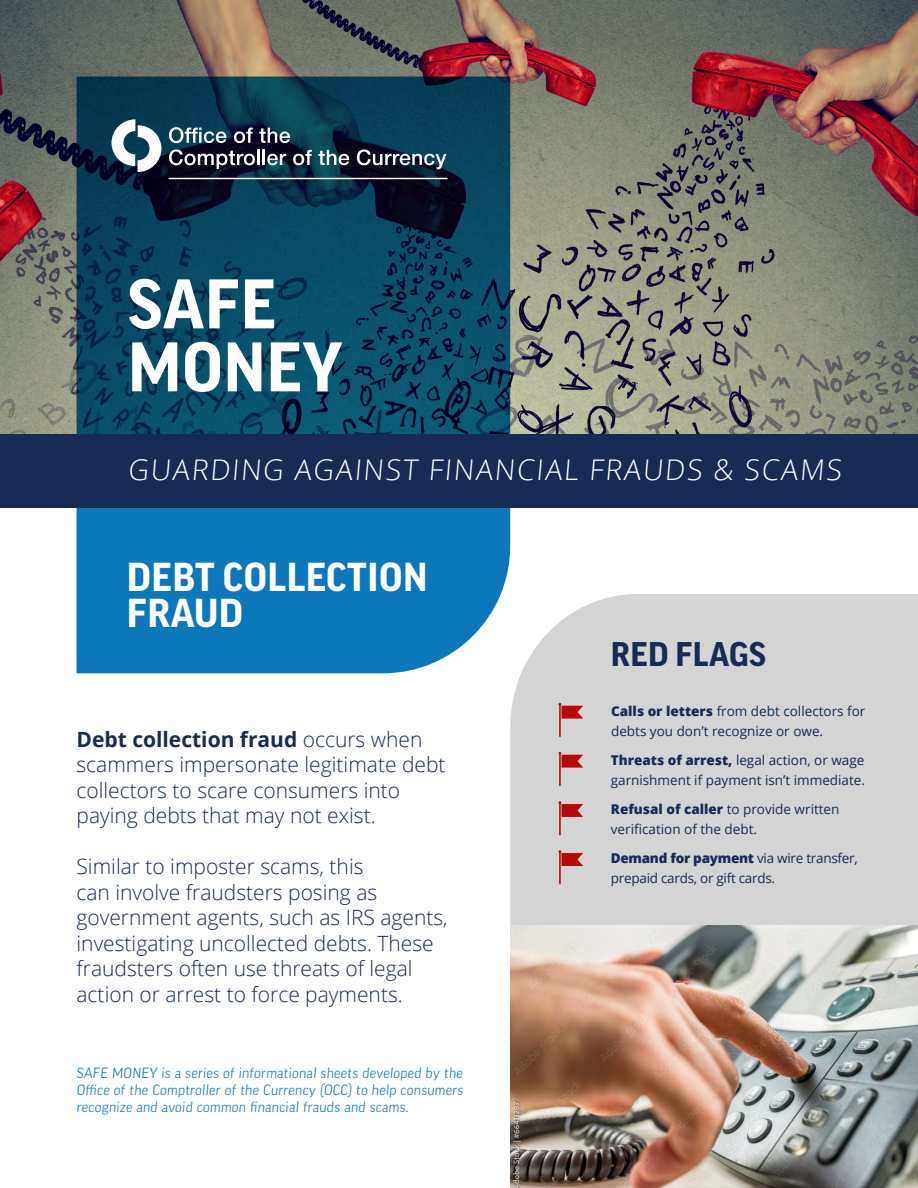
<style>
.page{position:relative;width:918px;height:1188px;background:#fff}
.page>*{position:absolute;margin:0;border:0;box-sizing:border-box;transform-origin:0 0}
.Title_01_Left{font:700 67.5px "Good Pro";letter-spacing:.01em;color:#fff}
.t1{font:700 39px/36px "Good Pro";letter-spacing:.01em;color:#fff}
.Title_02_Left{font:700 33px "Good Pro";letter-spacing:.01em;color:#172b54}
.Intro_Text_Left{font:300 28.5px "Open Sans";color:#fff}
.t2{font:300 21px/25.5px "Open Sans";color:#172b54}
.Intro_Text_Left-2{font:300 14.25px/17.1px "Good Pro";color:#0070b9;text-align:justify}
.t3{font:13.5px/19.5px "Open Sans";color:#172b54}
.t4{font:13.5px/19.5px "Open Sans";letter-spacing:-.02em;color:#172b54}
.s1{font-weight:700}
.s2{font-weight:800}
</style>
<div class="page">
<img style="left:0;top:0;width:918px;height:434px">
<svg style="left:77px;top:77px;width:433px;height:596px;background:#0c537a"></svg>
<div style="left:510px;top:594px;width:408px;height:332px;background:#d4d4d5"></div>
<svg style="left:169px;top:127px;width:57px;height:16px"></svg>
<svg style="left:234px;top:128px;width:19px;height:15px"></svg>
<svg style="left:259px;top:128px;width:31px;height:15px"></svg>
<svg style="left:169px;top:149px;width:86px;height:20px"></svg>
<hr style="left:257px;top:150px;width:3px;height:15px;background:#fff">
<svg style="left:263px;top:150px;width:23px;height:15px"></svg>
<svg style="left:293px;top:150px;width:19px;height:15px"></svg>
<svg style="left:318px;top:150px;width:31px;height:15px"></svg>
<svg style="left:357px;top:149px;width:89px;height:20px"></svg>
<hr style="left:169px;top:178px;width:279px;height:1px;background:#fff">
<svg style="left:112px;top:119px;width:49px;height:53px"></svg>
<div style="left:0;top:434px;width:918px;height:74px;background:#172b54"></div>
<img style="left:510px;top:926px;width:408px;height:262px">
<svg style="left:559px;top:703px;width:24px;height:34px"></svg>
<svg style="left:559px;top:801px;width:24px;height:34px"></svg>
<svg style="left:559px;top:752px;width:24px;height:34px"></svg>
<svg style="left:559px;top:850px;width:24px;height:34px"></svg>
<p class="Title_01_Left" style="left:128px;top:266px;width:150px">SAFE</p>
<p class="Title_01_Left" style="left:128px;top:329px;width:216px">MONEY</p>
<p class="Intro_Text_Left" style="left:128px;top:451px;width:718px">GUARDING AGAINST FINANCIAL FRAUDS &amp; SCAMS</p>
<p class="t1" style="left:127px;top:559px;width:302px">DEBT COLLECTION<br>FRAUD</p>
<p class="t2" style="left:77px;top:726px;width:371px"><span class="s1">Debt collection fraud</span> occurs when scammers impersonate legitimate debt collectors to scare consumers into paying debts that may not exist.</p>
<p class="t2" style="left:77px;top:853px;width:373px">Similar to imposter scams, this<br>can involve fraudsters posing as government agents, such as IRS agents, investigating uncollected debts. These fraudsters often use threats of legal action or arrest to force payments.</p>
<p class="Intro_Text_Left-2" style="left:77px;top:1064px;width:390px">SAFE MONEY is a series of informational sheets developed by the Office of the Comptroller of the Currency (OCC) to help consumers recognize and avoid common financial frauds and scams.</p>
<p class="Title_02_Left" style="left:611px;top:636px;width:157px">RED FLAGS</p>
<p class="t3" style="left:611px;top:701px;width:256px"><span class="s2">Calls or letters</span> from debt collectors for debts you don’t recognize or owe.</p>
<p class="t3" style="left:611px;top:750px;width:256px"><span class="s2">Threats of arrest,</span> legal action, or wage garnishment if payment isn’t immediate.</p>
<p class="t3" style="left:611px;top:799px;width:230px"><span class="s2">Refusal of caller</span> to provide written verification of the debt.</p>
<p class="t4" style="left:611px;top:848px;width:248px"><span class="s2">Demand for payment</span> via wire transfer, prepaid cards, or gift cards.</p>
</div>
